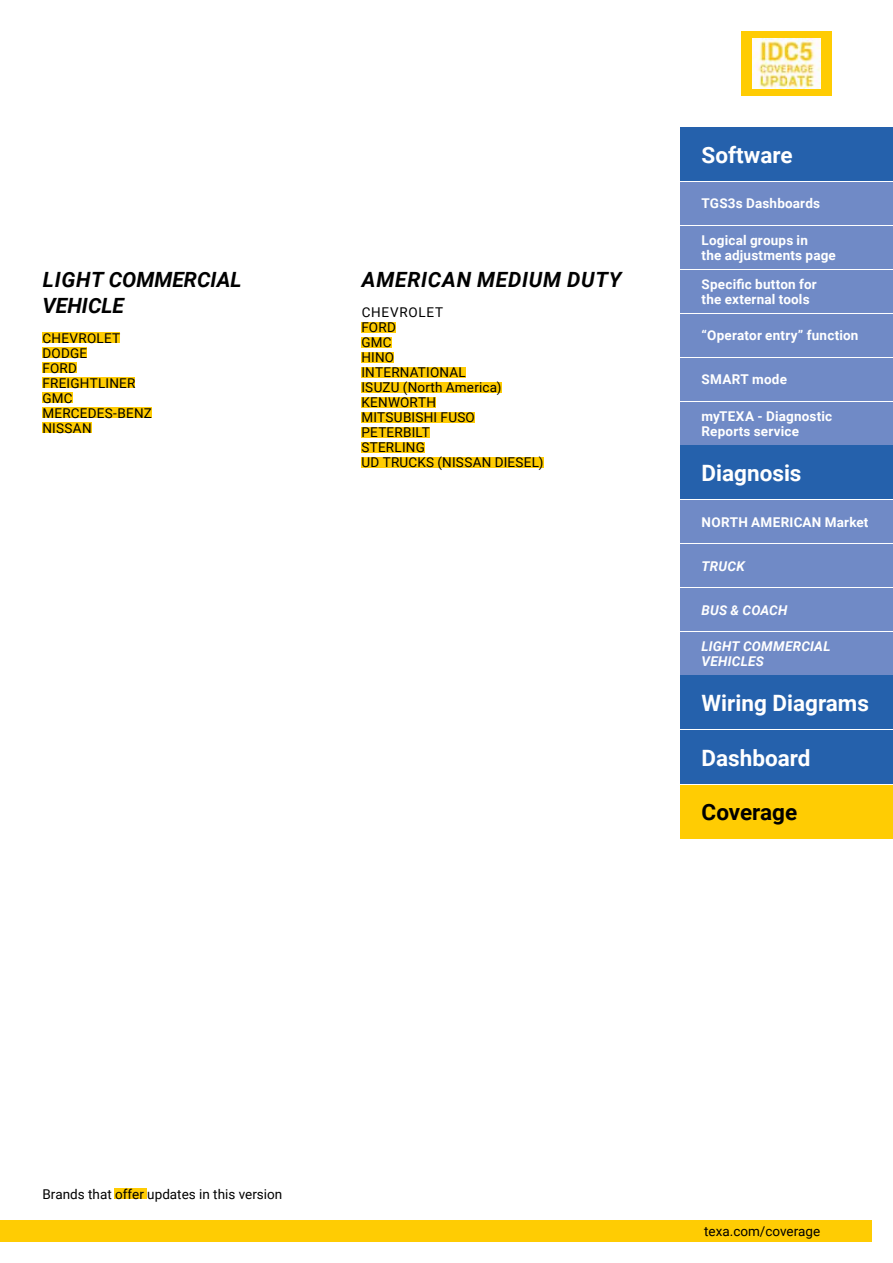
<style>
.page{position:relative;width:893px;height:1263px;background:#fff}
.page>*{position:absolute;margin:0;border:0;box-sizing:border-box;transform-origin:0 0}
.t1{font:700 22.5px "Roboto";color:#fff}
.t2{font:700 22.5px "Roboto";color:#000}
.t3{font:italic 700 21px/25.5px "Roboto";color:#000}
.t4{font:italic 700 21px "Roboto";letter-spacing:.035em;color:#000}
.t5{font:13.5px/15px "Roboto";letter-spacing:.015em;color:#000}
.t6{font:700 13.5px/15px "Roboto";letter-spacing:.015em;color:#fff}
.t7{font:italic 700 13.5px/15px "Roboto";letter-spacing:.015em;color:#fff}
</style>
<div class="page">
<div style="left:0;top:1220px;width:872px;height:22px;background:#ffcc03"></div>
<div style="left:741px;top:31px;width:91px;height:65px;background:#ffcc03"></div>
<img style="left:753px;top:39px;width:68px;height:49px">
<div style="left:680px;top:128px;width:213px;height:53px;background:#2561ac"></div>
<div style="left:680px;top:182px;width:213px;height:43px;background:#708ac6"></div>
<div style="left:680px;top:226px;width:213px;height:43px;background:#708ac6"></div>
<div style="left:680px;top:314px;width:213px;height:43px;background:#708ac6"></div>
<div style="left:680px;top:270px;width:213px;height:43px;background:#708ac6"></div>
<div style="left:680px;top:358px;width:213px;height:42px;background:#708ac6"></div>
<div style="left:680px;top:402px;width:213px;height:42px;background:#708ac6"></div>
<div style="left:680px;top:785px;width:213px;height:53px;background:#ffcc03"></div>
<div style="left:680px;top:676px;width:213px;height:53px;background:#2561ac"></div>
<div style="left:680px;top:730px;width:213px;height:54px;background:#2561ac"></div>
<div style="left:680px;top:632px;width:213px;height:43px;background:#708ac6"></div>
<div style="left:680px;top:544px;width:213px;height:43px;background:#708ac6"></div>
<div style="left:680px;top:500px;width:213px;height:43px;background:#708ac6"></div>
<div style="left:680px;top:588px;width:213px;height:43px;background:#708ac6"></div>
<div style="left:680px;top:446px;width:213px;height:53px;background:#2561ac"></div>
<div style="left:43px;top:333px;width:77px;height:10px;background:#ffcc03"></div>
<div style="left:43px;top:348px;width:44px;height:10px;background:#ffcc03"></div>
<div style="left:43px;top:363px;width:34px;height:10px;background:#ffcc03"></div>
<div style="left:43px;top:378px;width:92px;height:10px;background:#ffcc03"></div>
<div style="left:43px;top:393px;width:30px;height:10px;background:#ffcc03"></div>
<div style="left:43px;top:408px;width:109px;height:10px;background:#ffcc03"></div>
<div style="left:43px;top:423px;width:49px;height:10px;background:#ffcc03"></div>
<div style="left:361px;top:322px;width:35px;height:10px;background:#ffcc03"></div>
<div style="left:361px;top:337px;width:31px;height:10px;background:#ffcc03"></div>
<div style="left:361px;top:352px;width:33px;height:10px;background:#ffcc03"></div>
<div style="left:361px;top:367px;width:105px;height:10px;background:#ffcc03"></div>
<div style="left:361px;top:382px;width:140px;height:10px;background:#ffcc03"></div>
<div style="left:361px;top:397px;width:75px;height:10px;background:#ffcc03"></div>
<div style="left:361px;top:412px;width:114px;height:10px;background:#ffcc03"></div>
<div style="left:361px;top:427px;width:69px;height:10px;background:#ffcc03"></div>
<div style="left:361px;top:442px;width:64px;height:10px;background:#ffcc03"></div>
<div style="left:361px;top:457px;width:183px;height:10px;background:#ffcc03"></div>
<div style="left:115px;top:1189px;width:32px;height:10px;background:#ffcc03"></div>
<h2 class="t3" style="left:43px;top:266px;width:201px">LIGHT COMMERCIAL<br>VEHICLE</h2>
<p class="t5" style="left:43px;top:330px;width:111px">CHEVROLET<br>DODGE<br>FORD<br>FREIGHTLINER<br>GMC<br>MERCEDES-BENZ<br>NISSAN</p>
<h2 class="t4" style="left:362px;top:265px;width:261px">AMERICAN MEDIUM DUTY</h2>
<p class="t5" style="left:361px;top:305px;width:184px">CHEVROLET<br>FORD<br>GMC<br>HINO<br>INTERNATIONAL<br>ISUZU (North America)<br>KENWORTH<br>MITSUBISHI FUSO<br>PETERBILT<br>STERLING<br>UD TRUCKS (NISSAN DIESEL)</p>
<h1 class="t1" style="left:702px;top:139px;width:92px">Software</h1>
<p class="t6" style="left:702px;top:196px;width:120px">TGS3s Dashboards</p>
<p class="t6" style="left:702px;top:232px;width:136px">Logical groups in<br>the adjustments page</p>
<p class="t6" style="left:702px;top:276px;width:117px">Specific button for the external tools</p>
<p class="t6" style="left:702px;top:328px;width:158px">“Operator entry” function</p>
<p class="t6" style="left:702px;top:371px;width:87px">SMART mode</p>
<p class="t6" style="left:702px;top:408px;width:132px">myTEXA - Diagnostic<br>Reports service</p>
<h1 class="t1" style="left:702px;top:457px;width:101px">Diagnosis</h1>
<p class="t6" style="left:702px;top:514px;width:168px">NORTH AMERICAN Market</p>
<p class="t7" style="left:702px;top:558px;width:45px">TRUCK</p>
<p class="t7" style="left:702px;top:602px;width:87px">BUS &amp; COACH</p>
<p class="t7" style="left:702px;top:638px;width:130px">LIGHT COMMERCIAL<br>VEHICLES</p>
<h1 class="t1" style="left:702px;top:687px;width:169px">Wiring Diagrams</h1>
<h1 class="t1" style="left:702px;top:742px;width:110px">Dashboard</h1>
<h1 class="t2" style="left:702px;top:796px;width:97px">Coverage</h1>
<p class="t5" style="left:43px;top:1186px;width:241px">Brands that offer updates in this version</p>
<p class="t5" style="left:704px;top:1223px;width:117px">texa.com/coverage</p>
</div>
